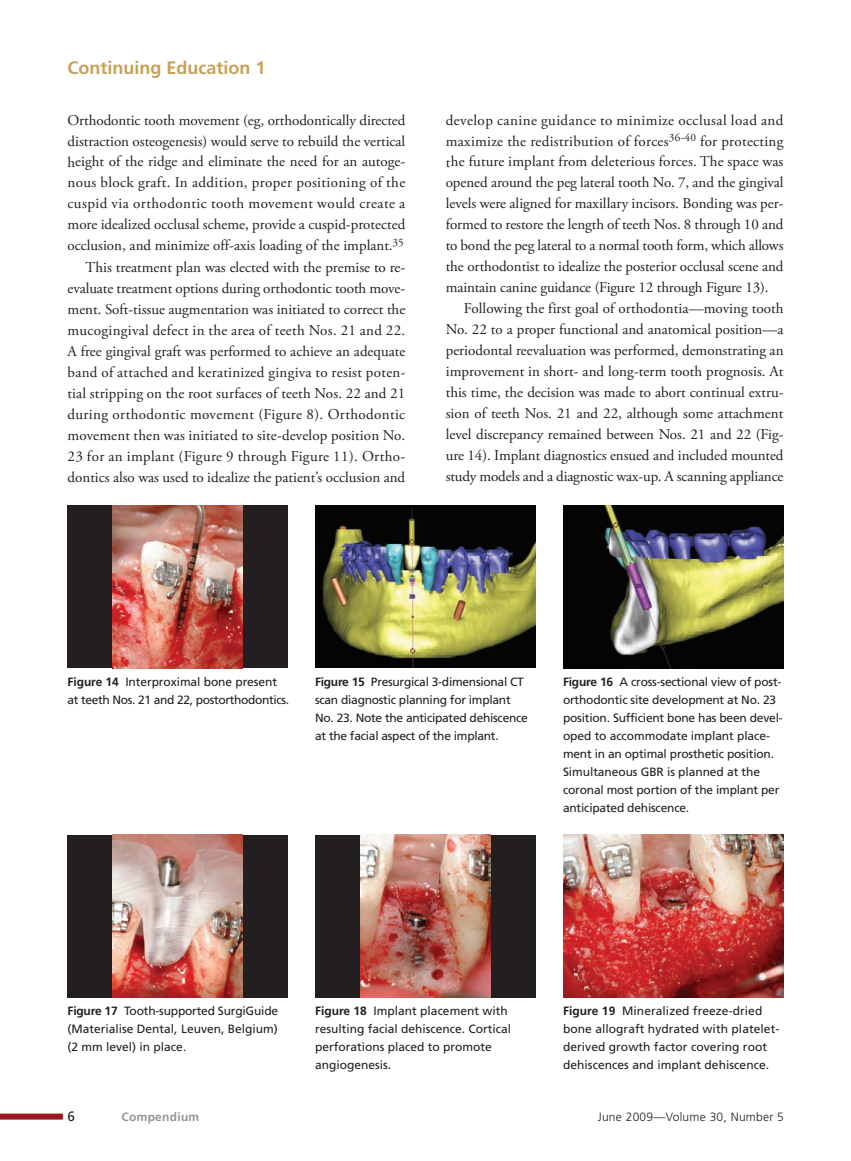
<style>
.page{position:relative;width:851px;height:1161px;background:#fff}
.page>*{position:absolute;margin:0;border:0;box-sizing:border-box;transform-origin:0 0}
.t1{font:700 18px "Frutiger LT Std";color:#c7a259}
.t2{font:15px/21px "Adobe Garamond Pro";color:#231f20;text-align:justify}
.t3{font:13.5px "Frutiger LT Std";color:#231f20}
.t4{font:12px/18px "Frutiger LT Std";letter-spacing:-.005em;color:#231f20}
.t5{font:12px/18px "Frutiger LT Std";letter-spacing:-.03em;color:#231f20}
.t6{font:300 12px "Frutiger LT Std";letter-spacing:.02em;color:#231f20}
.t7{font:700 12px "Frutiger LT Std";letter-spacing:.02em;color:#939598}
.s1{font-weight:700}
</style>
<div class="page">
<div style="left:0;top:1114px;width:63px;height:6px;background:#981a1e"></div>
<div style="left:68px;top:505px;width:220px;height:163px;background:#231f20"></div>
<img style="left:113px;top:505px;width:129px;height:163px">
<img style="left:315px;top:505px;width:220px;height:163px">
<img style="left:563px;top:505px;width:220px;height:163px">
<div style="left:68px;top:835px;width:220px;height:162px;background:#231f20"></div>
<img style="left:113px;top:835px;width:129px;height:162px">
<div style="left:315px;top:835px;width:220px;height:162px;background:#231f20"></div>
<img style="left:360px;top:835px;width:130px;height:162px">
<img style="left:563px;top:835px;width:220px;height:162px">
<p class="t1" style="left:68px;top:61px;width:200px">Continuing Education 1</p>
<p class="t2" style="left:68px;top:111px;width:339px;text-align:right">Orthodontic tooth movement (eg, orthodontically directed distraction osteogenesis) would serve to rebuild the vertical height of the ridge and eliminate the need for an autoge&shy;nous block graft. In addition, proper positioning of the cuspid via orthodontic tooth movement would create a more idealized occlusal scheme, provide a cuspid-protected occlusion, and minimize off-axis loading of the implant.<sup>35<br></sup>This treatment plan was elected with the premise to re&shy;evaluate treatment options during orthodontic tooth move&shy;ment. Soft-tissue augmentation was initiated to correct the mucogingival defect in the area of teeth Nos. 21 and 22.<br>A free gingival graft was performed to achieve an adequate band of attached and keratinized gingiva to resist poten&shy;tial stripping on the root surfaces of teeth Nos. 22 and 21 during orthodontic movement (Figure 8). Orthodontic movement then was initiated to site-develop position No.<br>23 for an implant (Figure 9 through Figure 11). Ortho&shy;dontics also was used to idealize the patient’s occlusion and</p>
<p class="t2" style="left:446px;top:111px;width:339px">develop canine guidance to minimize occlusal load and maximize the redistribution of forces<sup>36-40</sup> for protecting the future implant from deleterious forces. The space was opened around the peg lateral tooth No. 7, and the gingival levels were aligned for maxillary incisors. Bonding was per&shy;formed to restore the length of teeth Nos. 8 through 10 and to bond the peg lateral to a normal tooth form, which allows the orthodontist to idealize the posterior occlusal scene and maintain canine guidance (Figure 12 through Figure 13).</p>
<p class="t2" style="left:446px;top:300px;width:339px;text-indent:18px">Following the first goal of orthodontia—moving tooth No. 22 to a proper functional and anatomical position—a periodontal reevaluation was performed, demonstrating an improvement in short- and long-term tooth prognosis. At this time, the decision was made to abort continual extru&shy;sion of teeth Nos. 21 and 22, although some attachment level discrepancy remained between Nos. 21 and 22 (Fig&shy;ure 14). Implant diagnostics ensued and included mounted study models and a diagnostic wax-up. A scanning appliance</p>
<p class="t5" style="left:68px;top:674px;width:223px"><span class="s1">Figure 14</span> Interproximal bone present at teeth Nos. 21 and 22, postorthodontics.</p>
<p class="t4" style="left:315px;top:674px;width:214px"><span class="s1">Figure 15</span> Presurgical 3-dimensional CT scan diagnostic planning for implant No. 23. Note the anticipated dehiscence at the facial aspect of the implant.</p>
<p class="t4" style="left:563px;top:674px;width:221px"><span class="s1">Figure 16</span> A cross-sectional view of post&shy;orthodontic site development at No. 23 position. Sufficient bone has been devel&shy;oped to accommodate implant place&shy;ment in an optimal prosthetic position.<br>Simultaneous GBR is planned at the coronal most portion of the implant per anticipated dehiscence.</p>
<p class="t4" style="left:68px;top:1003px;width:212px;text-align:justify"><span class="s1">Figure 17</span> Tooth-supported SurgiGuide (Materialise Dental, Leuven, Belgium) (2 mm level) in place.</p>
<p class="t4" style="left:315px;top:1003px;width:198px"><span class="s1">Figure 18</span> Implant placement with resulting facial dehiscence. Cortical perforations placed to promote angiogenesis.</p>
<p class="t4" style="left:563px;top:1003px;width:218px"><span class="s1">Figure 19</span> Mineralized freeze-dried bone allograft hydrated with platelet&shy;derived growth factor covering root dehiscences and implant dehiscence.</p>
<p class="t3" style="left:68px;top:1111px;width:9px">6</p>
<p class="t7" style="left:122px;top:1112px;width:79px">Compendium</p>
<p class="t6" style="left:597px;top:1112px;width:188px">June 2009—Volume 30, Number 5</p>
</div>
